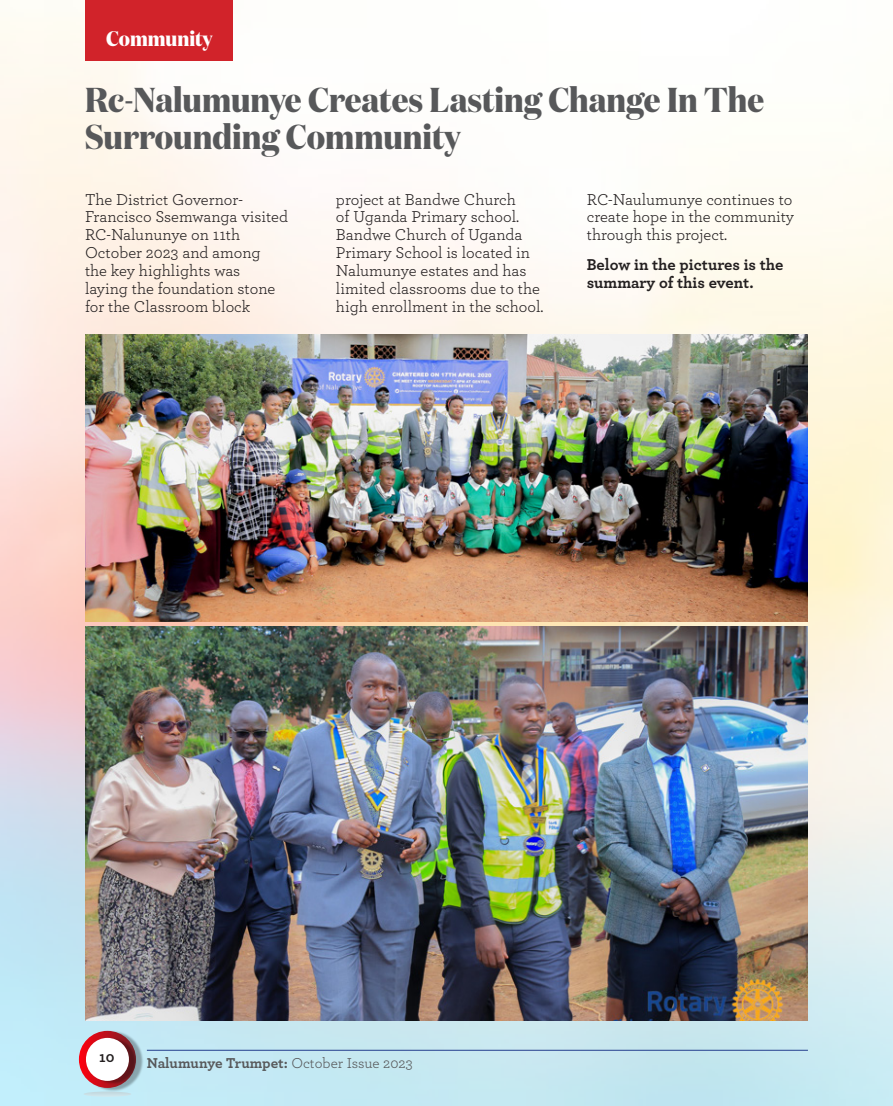
<style>
.page{position:relative;width:893px;height:1106px;background:#fff}
.page>*{position:absolute;margin:0;border:0;box-sizing:border-box;transform-origin:0 0}
.HEADING{font:700 34.5px/37.2px "Domaine Disp Nar";color:#57585a}
.BODY_TEXT{font:700 21px "Domaine Disp Nar";color:#fff}
.BODY_TEXT-2{font:16.5px/17.9px "Archer";color:#231f20}
.BODY_TEXT-3{font:700 16.5px/17.9px "Archer";color:#231f20}
.t1{font:700 15px "Archer";letter-spacing:-.005em;color:#57585a}
.t2{font:700 15px "Archer";color:#231f20}
.s1{font-weight:400}
</style>
<div class="page">
<img style="left:0;top:0;width:893px;height:1106px">
<img style="left:85px;top:335px;width:723px;height:286px">
<img style="left:85px;top:627px;width:723px;height:393px">
<div style="left:86px;top:0;width:147px;height:60px;background:#d1232a"></div>
<img style="left:81px;top:1029px;width:63px;height:63px">
<svg style="left:79px;top:1030px;width:57px;height:57px"></svg>
<img style="left:88px;top:1036px;width:49px;height:49px">
<div style="left:86px;top:1037px;width:43px;height:43px;background:#fff;border-radius:50%"></div>
<svg style="left:84px;top:1091px;width:47px;height:5px"></svg>
<hr style="left:147px;top:1050px;width:661px;height:1px;background:#253f8e">
<p class="BODY_TEXT" style="left:106px;top:26px;width:108px">Community</p>
<p class="HEADING" style="left:85px;top:81px;width:681px">Rc-Nalumunye Creates Lasting Change In The<br>Surrounding Community</p>
<p class="BODY_TEXT-2" style="left:85px;top:189px;width:205px">The District Governor-<br>Francisco Ssemwanga visited<br>RC-Nalununye on 11th<br>October 2023 and among<br>the key highlights was<br>laying the foundation stone for the Classroom block</p>
<p class="BODY_TEXT-2" style="left:336px;top:189px;width:209px">project at Bandwe Church<br>of Uganda Primary school.<br>Bandwe Church of Uganda<br>Primary School is located in<br>Nalumunye estates and has limited classrooms due to the high enrollment in the school.</p>
<p class="BODY_TEXT-2" style="left:587px;top:189px;width:209px;text-align:justify">RC-Naulumunye continues to create hope in the community through this project.</p>
<p class="BODY_TEXT-3" style="left:587px;top:254px;width:198px">Below in the pictures is the summary of this event.</p>
<p class="t2" style="left:99px;top:1045px;width:17px">10</p>
<p class="t1" style="left:147px;top:1051px;width:268px">Nalumunye Trumpet: <span class="s1">October Issue 2023</span></p>
</div>
